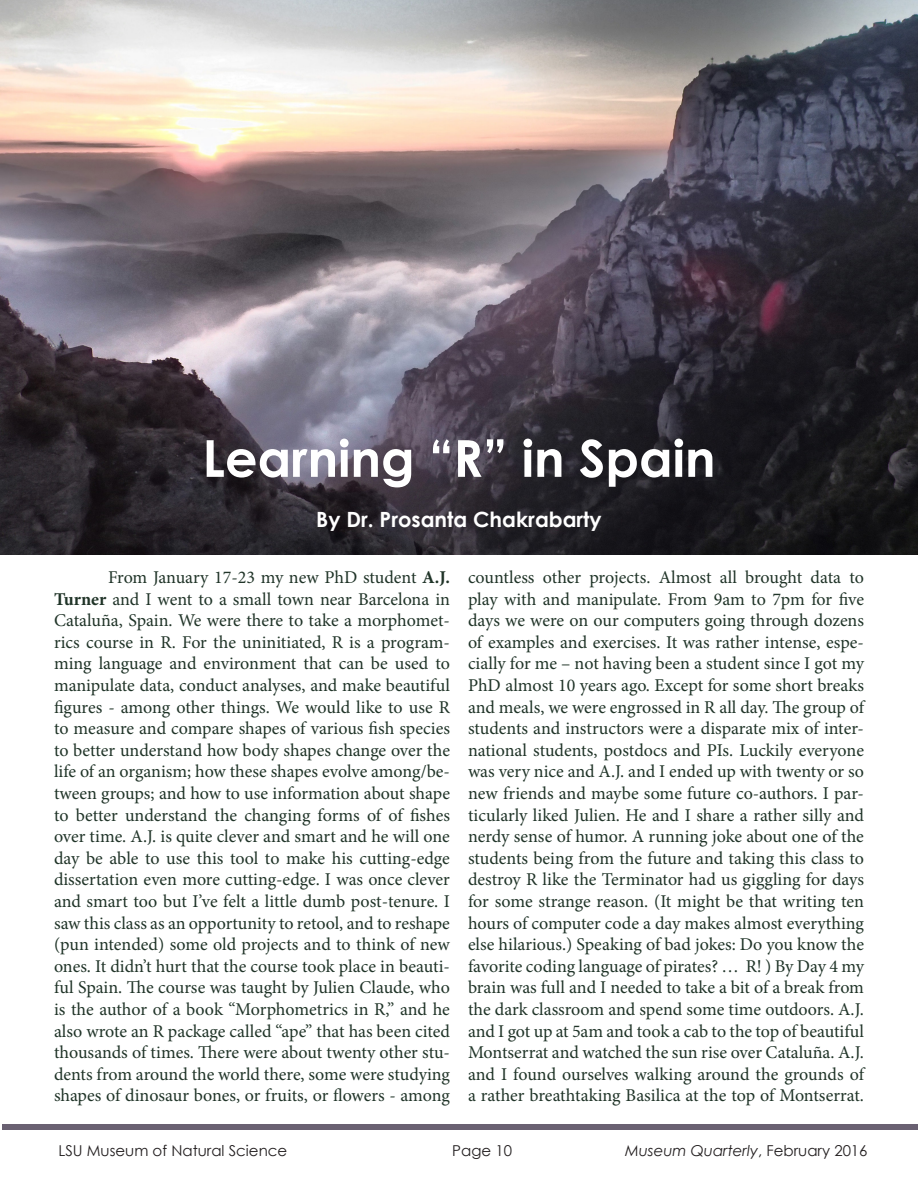
<style>
.page{position:relative;width:918px;height:1188px;background:#fff}
.page>*{position:absolute;margin:0;border:0;box-sizing:border-box;transform-origin:0 0}
.t1{font:700 51px "Century Gothic";color:#fff}
.t2{font:700 21px "Century Gothic";color:#fff}
.t3{font:18px/21.6px "Minion Pro";letter-spacing:-.005em;color:#203428;text-align:justify}
.t4{font:15px "Century Gothic";color:#231f20}
.t5{font:italic 15px "Century Gothic";color:#231f20}
.s1{font-weight:700}
.s2{font-style:normal}
</style>
<div class="page">
<img style="left:0;top:0;width:918px;height:554px">
<div style="left:3px;top:1124px;width:915px;height:6px;background:#6a6172"></div>
<p class="t1" style="left:202px;top:426px;width:515px">Learning “R” in Spain</p>
<p class="t2" style="left:316px;top:506px;width:287px">By Dr. Prosanta Chakrabarty</p>
<p class="t3" style="left:54px;top:567px;width:398px;text-indent:54px">From January 17-23 my new PhD student <span class="s1">A.J.<br>Turner</span> and I went to a small town near Barcelona in Cataluña, Spain. We were there to take a morphomet&shy;rics course in R. For the uninitiated, R is a program&shy;ming language and environment that can be used to manipulate data, conduct analyses, and make beautiful figures - among other things. We would like to use R to measure and compare shapes of various fish species to better understand how body shapes change over the life of an organism; how these shapes evolve among/be&shy;tween groups; and how to use information about shape to better understand the changing forms of of fishes over time. A.J. is quite clever and smart and he will one day be able to use this tool to make his cutting-edge dissertation even more cutting-edge. I was once clever and smart too but I’ve felt a little dumb post-tenure. I saw this class as an opportunity to retool, and to reshape (pun intended) some old projects and to think of new ones. It didn’t hurt that the course took place in beauti&shy;ful Spain. The course was taught by Julien Claude, who is the author of a book “Morphometrics in R,” and he also wrote an R package called “ape” that has been cited thousands of times. There were about twenty other stu&shy;dents from around the world there, some were studying shapes of dinosaur bones, or fruits, or flowers - among</p>
<p class="t3" style="left:468px;top:567px;width:398px">countless other projects. Almost all brought data to play with and manipulate. From 9am to 7pm for five days we were on our computers going through dozens of examples and exercises. It was rather intense, espe&shy;cially for me – not having been a student since I got my PhD almost 10 years ago. Except for some short breaks and meals, we were engrossed in R all day. The group of students and instructors were a disparate mix of inter&shy;national students, postdocs and PIs. Luckily everyone was very nice and A.J. and I ended up with twenty or so new friends and maybe some future co-authors. I par&shy;ticularly liked Julien. He and I share a rather silly and nerdy sense of humor. A running joke about one of the students being from the future and taking this class to destroy R like the Terminator had us giggling for days for some strange reason. (It might be that writing ten hours of computer code a day makes almost everything else hilarious.) Speaking of bad jokes: Do you know the favorite coding language of pirates? … R! ) By Day 4 my brain was full and I needed to take a bit of a break from the dark classroom and spend some time outdoors. A.J. and I got up at 5am and took a cab to the top of beautiful Montserrat and watched the sun rise over Cataluña. A.J. and I found ourselves walking around the grounds of a rather breathtaking Basilica at the top of Montserrat.</p>
<p class="t4" style="left:58px;top:1142px;width:230px">LSU Museum of Natural Science</p>
<p class="t4" style="left:452px;top:1142px;width:61px">Page 10</p>
<p class="t5" style="left:625px;top:1142px;width:244px">Museum Quarterly<span class="s2">, February 2016</span></p>
</div>
